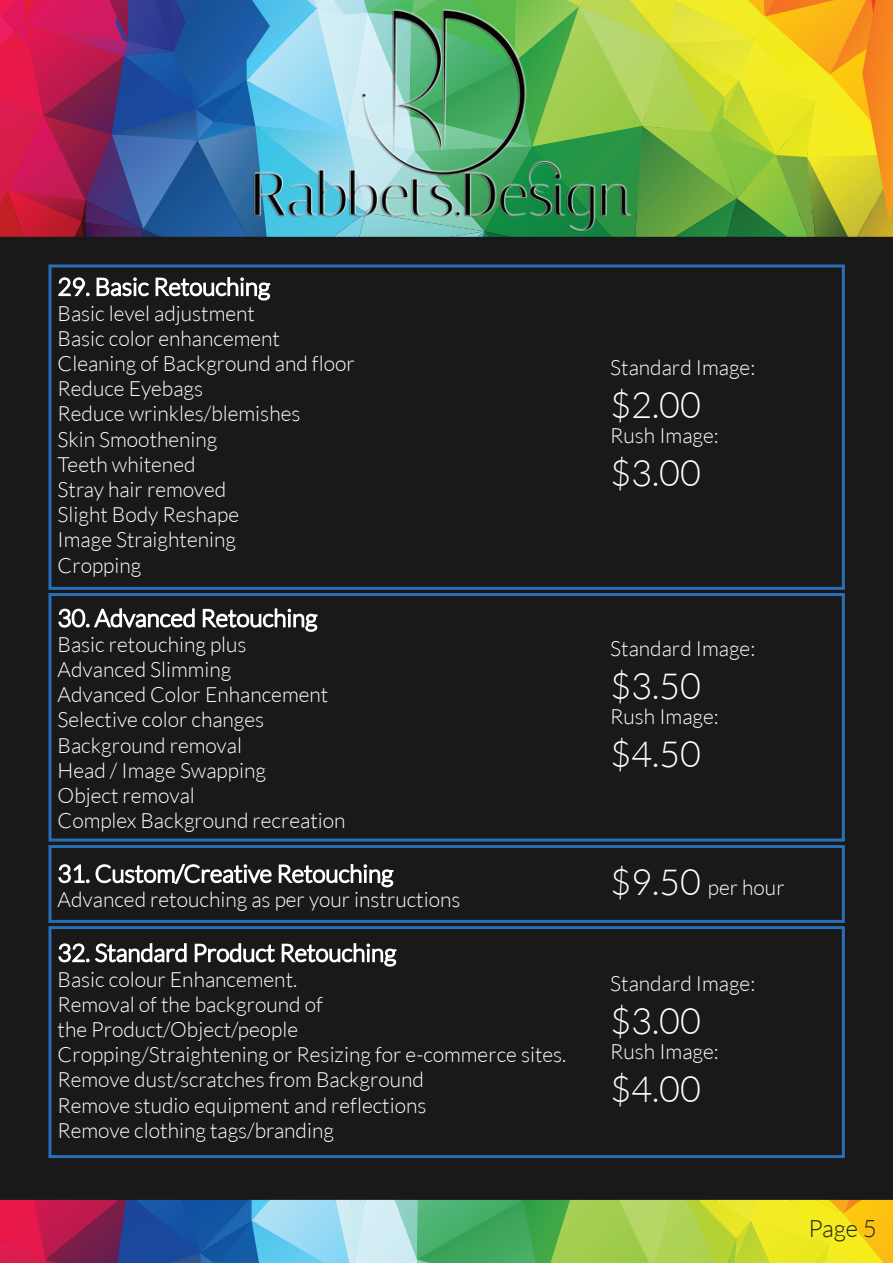
<style>
.page{position:relative;width:893px;height:1263px;background:#191919}
.page>*{position:absolute;margin:0;border:0;box-sizing:border-box;transform-origin:0 0}
.t1{font:300 36px "Lato";color:#fff}
.t2{font:300 24px "Lato";color:#231f20}
.t3{font:300 21px/25.2px "Lato";color:#fff}
.s1{font-size:36px}
</style>
<div class="page">
<svg style="left:0;top:1200px;width:893px;height:63px;background:#90a472"></svg>
<svg style="left:0;top:0;width:893px;height:301px"></svg>
<svg style="left:58px;top:608px;width:137px;height:21px"></svg>
<svg style="left:202px;top:608px;width:116px;height:24px"></svg>
<svg style="left:57px;top:841px;width:340px;height:126px"></svg>
<div style="left:48px;top:264px;width:797px;height:326px;border:3px solid #296eb7"></div>
<div style="left:48px;top:593px;width:797px;height:248px;border:3px solid #296eb7"></div>
<div style="left:48px;top:845px;width:797px;height:78px;border:3px solid #296eb7"></div>
<div style="left:48px;top:926px;width:797px;height:232px;border:3px solid #296eb7"></div>
<img style="left:249px;top:4px;width:387px;height:231px">
<p class="t3" style="left:58px;top:300px;width:299px">Basic level adjustment<br>Basic color enhancement<br>Cleaning of Background and floor<br>Reduce Eyebags<br>Reduce wrinkles/blemishes<br>Skin Smoothening<br>Teeth whitened<br>Stray hair removed<br>Slight Body Reshape<br>Image Straightening<br>Cropping</p>
<p class="t3" style="left:58px;top:632px;width:290px">Basic retouching plus<br>Advanced Slimming<br>Advanced Color Enhancement<br>Selective color changes<br>Background removal<br>Head / Image Swapping<br>Object removal<br>Complex Background recreation</p>
<p class="t3" style="left:58px;top:887px;width:404px">Advanced retouching as per your instructions</p>
<p class="t3" style="left:58px;top:966px;width:510px">Basic colour Enhancement.<br>Removal of the background of<br>the Product/Object/people<br>Cropping/Straightening or Resizing for e-commerce sites.<br>Remove dust/scratches from Background<br>Remove studio equipment and reflections<br>Remove clothing tags/branding</p>
<p class="t3" style="left:610px;top:355px;width:147px">Standard Image:</p>
<h1 class="t1" style="left:610px;top:386px;width:92px">$2.00</h1>
<p class="t3" style="left:610px;top:423px;width:110px">Rush Image:</p>
<h1 class="t1" style="left:610px;top:454px;width:92px">$3.00</h1>
<p class="t3" style="left:610px;top:636px;width:147px">Standard Image:</p>
<h1 class="t1" style="left:610px;top:667px;width:92px">$3.50</h1>
<p class="t3" style="left:610px;top:704px;width:110px">Rush Image:</p>
<h1 class="t1" style="left:610px;top:735px;width:92px">$4.50</h1>
<p class="t3" style="left:610px;top:875px;width:176px"><span class="s1">$9.50</span> per hour</p>
<p class="t3" style="left:610px;top:970px;width:147px">Standard Image:</p>
<h1 class="t1" style="left:610px;top:1001px;width:92px">$3.00</h1>
<p class="t3" style="left:610px;top:1039px;width:110px">Rush Image:</p>
<h1 class="t1" style="left:610px;top:1070px;width:92px">$4.00</h1>
<p class="t2" style="left:808px;top:1216px;width:70px">Page 5</p>
</div>
